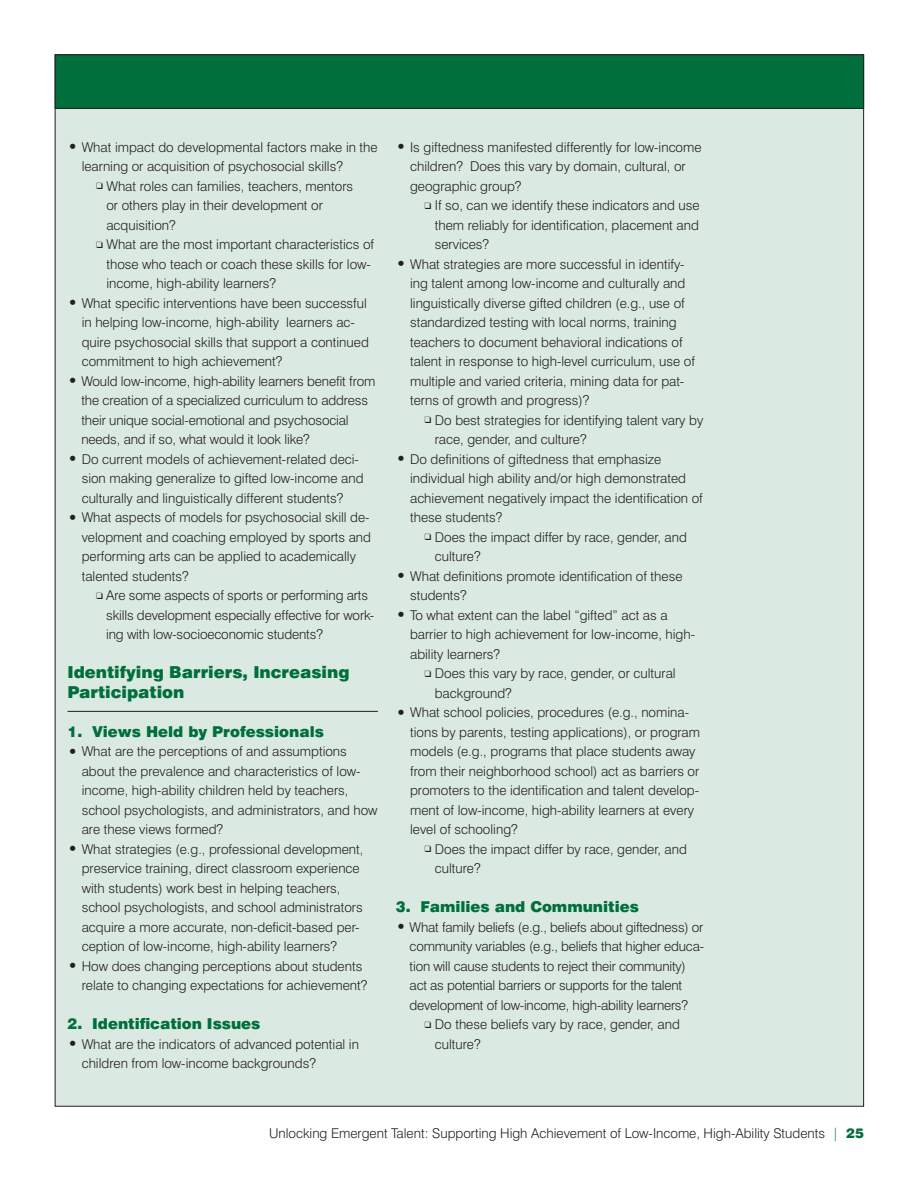
<style>
.page{position:relative;width:918px;height:1188px;background:#fff}
.page>*{position:absolute;margin:0;border:0;box-sizing:border-box;transform-origin:0 0}
.Subhead_2{font:900 16.5px/19.5px "Swiss 721 BT";color:#006f3c}
.Subhead{font:900 15px "Swiss 721 BT";color:#006f3c}
.List_Paragraph{font:300 13.5px/19.5px "Swiss 721 BT";color:#231f20}
.s1{font-size:18px}
.s2{color:#006f3c}
.s3{font-weight:900;color:#006f3c}
</style>
<div class="page">
<div style="left:55px;top:55px;width:809px;height:1051px;background:#dae9e1"></div>
<div style="left:55px;top:55px;width:809px;height:53px;background:#006f3c"></div>
<div style="left:55px;top:54px;width:809px;height:55px;border:1px solid #231f20"></div>
<hr style="left:68px;top:711px;width:310px;height:1px;background:#231f20">
<p class="List_Paragraph" style="left:82px;top:137px;width:298px;text-indent:-14px"><span class="s1">•</span> What impact do developmental factors make in the learning or acquisition of psychosocial skills?</p>
<p class="List_Paragraph" style="left:106px;top:176px;width:248px;text-indent:-10px">❑ What roles can families, teachers, mentors or others play in their development or acquisition?</p>
<p class="List_Paragraph" style="left:106px;top:234px;width:269px;text-indent:-10px">❑ What are the most important characteristics of those who teach or coach these skills for low&shy;income, high-ability learners?</p>
<p class="List_Paragraph" style="left:82px;top:293px;width:289px;text-indent:-14px"><span class="s1">•</span> What specific interventions have been successful in helping low-income, high-ability learners ac&shy;quire psychosocial skills that support a continued commitment to high achievement?</p>
<p class="List_Paragraph" style="left:81px;top:371px;width:295px;text-indent:-14px"><span class="s1">•</span> Would low-income, high-ability learners benefit from the creation of a specialized curriculum to address their unique social-emotional and psychosocial needs, and if so, what would it look like?</p>
<p class="List_Paragraph" style="left:82px;top:449px;width:283px;text-indent:-14px"><span class="s1">•</span> Do current models of achievement-related deci&shy;sion making generalize to gifted low-income and culturally and linguistically different students?</p>
<p class="List_Paragraph" style="left:82px;top:507px;width:291px;text-indent:-14px"><span class="s1">•</span> What aspects of models for psychosocial skill de&shy;velopment and coaching employed by sports and performing arts can be applied to academically talented students?</p>
<p class="List_Paragraph" style="left:106px;top:585px;width:270px;text-indent:-10px">❑ Are some aspects of sports or performing arts skills development especially effective for work&shy;ing with low-socioeconomic students?</p>
<p class="Subhead_2" style="left:68px;top:662px;width:284px">Identifying Barriers, Increasing<br>Participation</p>
<p class="Subhead" style="left:68px;top:722px;width:258px">1. Views Held by Professionals</p>
<p class="List_Paragraph" style="left:82px;top:741px;width:297px;text-indent:-14px"><span class="s1">•</span> What are the perceptions of and assumptions about the prevalence and characteristics of low&shy;income, high-ability children held by teachers, school psychologists, and administrators, and how are these views formed?</p>
<p class="List_Paragraph" style="left:82px;top:839px;width:283px;text-indent:-14px"><span class="s1">•</span> What strategies (e.g., professional development, preservice training, direct classroom experience with students) work best in helping teachers, school psychologists, and school administrators acquire a more accurate, non-deficit-based per&shy;ception of low-income, high-ability learners?</p>
<p class="List_Paragraph" style="left:82px;top:956px;width:287px;text-indent:-14px"><span class="s1">•</span> How does changing perceptions about students relate to changing expectations for achievement?</p>
<p class="Subhead" style="left:68px;top:1015px;width:194px">2. Identification Issues</p>
<p class="List_Paragraph" style="left:82px;top:1034px;width:279px;text-indent:-14px"><span class="s1">•</span> What are the indicators of advanced potential in children from low-income backgrounds?</p>
<p class="List_Paragraph" style="left:410px;top:137px;width:293px;text-indent:-14px"><span class="s1">•</span> Is giftedness manifested differently for low-income children? Does this vary by domain, cultural, or geographic group?</p>
<p class="List_Paragraph" style="left:435px;top:195px;width:266px;text-align:justify;text-indent:-10px">❑ If so, can we identify these indicators and use them reliably for identification, placement and services?</p>
<p class="List_Paragraph" style="left:410px;top:254px;width:286px;text-indent:-14px"><span class="s1">•</span> What strategies are more successful in identify&shy;ing talent among low-income and culturally and linguistically diverse gifted children (e.g., use of standardized testing with local norms, training teachers to document behavioral indications of talent in response to high-level curriculum, use of multiple and varied criteria, mining data for pat&shy;terns of growth and progress)?</p>
<p class="List_Paragraph" style="left:435px;top:410px;width:270px;text-indent:-10px">❑ Do best strategies for identifying talent vary by race, gender, and culture?</p>
<p class="List_Paragraph" style="left:410px;top:449px;width:294px;text-indent:-14px"><span class="s1">•</span> Do definitions of giftedness that emphasize individual high ability and/or high demonstrated achievement negatively impact the identification of these students?</p>
<p class="List_Paragraph" style="left:435px;top:527px;width:254px;text-indent:-10px">❑ Does the impact differ by race, gender, and culture?</p>
<p class="List_Paragraph" style="left:410px;top:566px;width:274px;text-indent:-14px"><span class="s1">•</span> What definitions promote identification of these students?</p>
<p class="List_Paragraph" style="left:410px;top:605px;width:287px;text-indent:-14px"><span class="s1">•</span> To what extent can the label “gifted” act as a barrier to high achievement for low-income, high&shy;ability learners?</p>
<p class="List_Paragraph" style="left:435px;top:663px;width:242px;text-indent:-10px">❑ Does this vary by race, gender, or cultural background?</p>
<p class="List_Paragraph" style="left:410px;top:702px;width:292px;text-indent:-14px"><span class="s1">•</span> What school policies, procedures (e.g., nomina&shy;tions by parents, testing applications), or program models (e.g., programs that place students away from their neighborhood school) act as barriers or promoters to the identification and talent develop&shy;ment of low-income, high-ability learners at every level of schooling?</p>
<p class="List_Paragraph" style="left:435px;top:839px;width:254px;text-indent:-10px">❑ Does the impact differ by race, gender, and culture?</p>
<p class="Subhead" style="left:396px;top:898px;width:245px">3. Families and Communities</p>
<p class="List_Paragraph" style="left:410px;top:917px;width:296px;text-indent:-14px"><span class="s1">•</span> What family beliefs (e.g., beliefs about giftedness) or community variables (e.g., beliefs that higher educa&shy;tion will cause students to reject their community) act as potential barriers or supports for the talent development of low-income, high-ability learners?</p>
<p class="List_Paragraph" style="left:435px;top:1014px;width:247px;text-indent:-10px">❑ Do these beliefs vary by race, gender, and culture?</p>
<p class="List_Paragraph" style="left:269px;top:1123px;width:596px">Unlocking Emergent Talent: Supporting High Achievement of Low-Income, High-Ability Students <span class="s2">|</span> <span class="s3">25</span></p>
</div>
